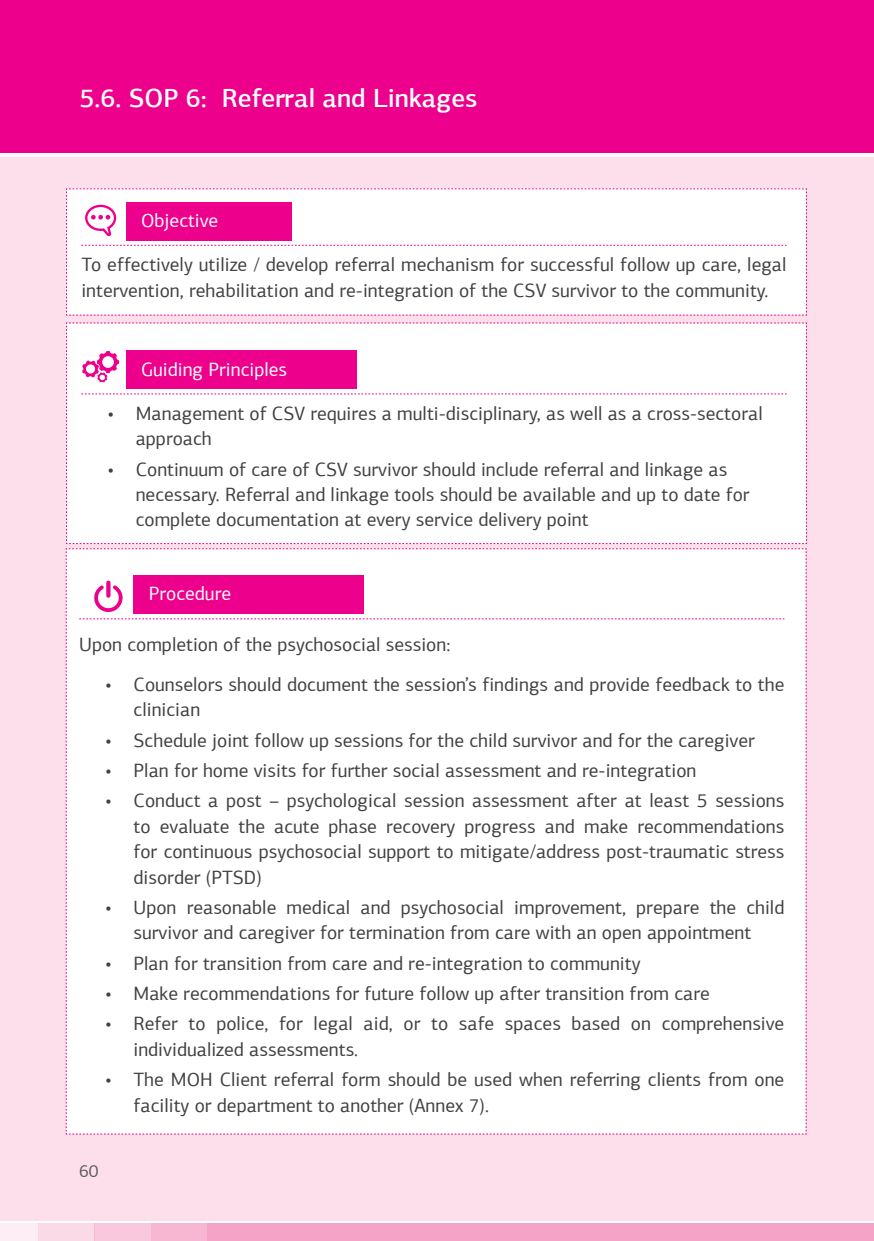
<style>
.page{position:relative;width:874px;height:1241px;background:#fff}
.page>*{position:absolute;margin:0;border:0;box-sizing:border-box;transform-origin:0 0}
.t1{font:500 26.25px "PF Agora Sans Pro";color:#fff}
.t2{font:19.25px/25.4px "PF Agora Sans Pro";color:#414042}
.t3{font:19.25px "PF Agora Sans Pro";color:#fff}
.t4{font:17.5px "PF Agora Sans Pro";color:#58595b}
</style>
<div class="page">
<div style="left:0;top:1223px;width:38px;height:17px;background:#fdedf4"></div>
<div style="left:94px;top:1223px;width:57px;height:17px;background:#f9c8dd"></div>
<div style="left:38px;top:1223px;width:56px;height:17px;background:#fbdae8"></div>
<div style="left:151px;top:1223px;width:57px;height:17px;background:#f7b6d2"></div>
<div style="left:208px;top:1223px;width:665px;height:17px;background:#f5a4c7"></div>
<hr style="left:873px;top:0;width:1px;height:459px;background:#fcdfeb">
<div style="left:0;top:158px;width:873px;height:1062px;background:#fcdfeb"></div>
<div style="left:0;top:0;width:873px;height:153px;background:#ec008c"></div>
<svg style="left:66px;top:188px;width:740px;height:128px;background:#fde9f5"></svg>
<div style="left:66px;top:322px;width:740px;height:812px;background:#fff"></div>
<h1 class="t1" style="left:79px;top:81px;width:399px">5.6. SOP 6: Referral and Linkages</h1>
<p class="t3" style="left:141px;top:209px;width:79px">Objective</p>
<p class="t2" style="left:81px;top:252px;width:706px">To effectively utilize / develop referral mechanism for successful follow up care, legal intervention, rehabilitation and re-integration of the CSV survivor to the community.</p>
<p class="t3" style="left:141px;top:357px;width:147px">Guiding Principles</p>
<p class="t2" style="left:136px;top:400px;width:628px;text-indent:-28px">• Management of CSV requires a multi-disciplinary, as well as a cross-sectoral approach</p>
<p class="t2" style="left:136px;top:456px;width:615px;text-indent:-28px">• Continuum of care of CSV survivor should include referral and linkage as necessary. Referral and linkage tools should be available and up to date for complete documentation at every service delivery point</p>
<p class="t3" style="left:149px;top:582px;width:84px">Procedure</p>
<p class="t2" style="left:79px;top:631px;width:372px">Upon completion of the psychosocial session:</p>
<p class="t2" style="left:133px;top:671px;width:652px;text-indent:-28px">• Counselors should document the session’s findings and provide feedback to the clinician</p>
<p class="t2" style="left:105px;top:727px;width:650px">• Schedule joint follow up sessions for the child survivor and for the caregiver</p>
<p class="t2" style="left:105px;top:757px;width:592px">• Plan for home visits for further social assessment and re-integration</p>
<p class="t2" style="left:133px;top:788px;width:652px;text-align:justify;text-indent:-28px">• Conduct a post – psychological session assessment after at least 5 sessions to evaluate the acute phase recovery progress and make recommendations for continuous psychosocial support to mitigate/address post-traumatic stress disorder (PTSD)</p>
<p class="t2" style="left:105px;top:894px;width:680px;text-align:center">• Upon reasonable medical and psychosocial improvement, prepare the child survivor and caregiver for termination from care with an open appointment</p>
<p class="t2" style="left:105px;top:950px;width:536px">• Plan for transition from care and re-integration to community</p>
<p class="t2" style="left:105px;top:980px;width:605px">• Make recommendations for future follow up after transition from care</p>
<p class="t2" style="left:133px;top:1010px;width:652px;text-indent:-28px">• Refer to police, for legal aid, or to safe spaces based on comprehensive individualized assessments.</p>
<p class="t2" style="left:133px;top:1066px;width:652px;text-indent:-28px">• The MOH Client referral form should be used when referring clients from one facility or department to another (Annex 7).</p>
<p class="t4" style="left:79px;top:1160px;width:21px">60</p>
</div>
